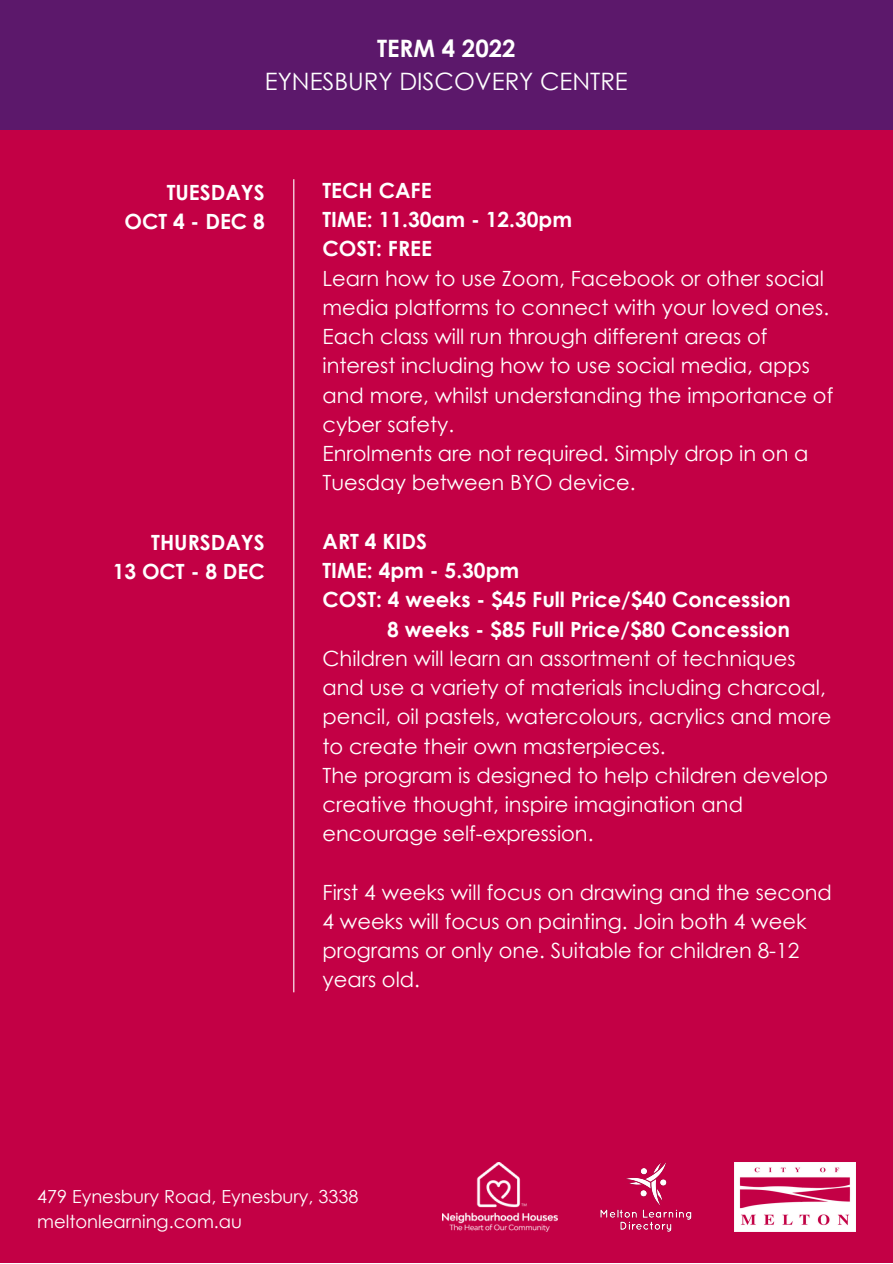
<style>
.page{position:relative;width:893px;height:1264px;background:#fff}
.page>*{position:absolute;margin:0;border:0;box-sizing:border-box;transform-origin:0 0}
.t1{font:24px "Century Gothic";color:#fff}
.t2{font:700 24px "Century Gothic";color:#fff}
.t3{font:21px/29.2px "Century Gothic";color:#fff}
.t4{font:700 21px/29.2px "Century Gothic";color:#fff;text-align:right}
.t5{font:18px/24.8px "Century Gothic";color:#fff}
</style>
<div class="page">
<div style="left:0;top:0;width:892px;height:1262px;background:#c30045"></div>
<div style="left:0;top:0;width:892px;height:129px;background:#5c186b"></div>
<img style="left:734px;top:1162px;width:121px;height:69px">
<img style="left:600px;top:1162px;width:92px;height:69px">
<hr style="left:293px;top:179px;width:1px;height:813px;background:#fff">
<img style="left:443px;top:1162px;width:114px;height:69px">
<p class="t2" style="left:377px;top:33px;width:140px">TERM 4 2022</p>
<p class="t1" style="left:265px;top:65px;width:364px">EYNESBURY DISCOVERY CENTRE</p>
<p class="t4" style="left:124px;top:177px;width:142px">TUESDAYS<br>OCT 4 - DEC 8</p>
<p class="t4" style="left:113px;top:527px;width:154px">THURSDAYS<br>13 OCT - 8 DEC</p>
<p class="t4" style="left:322px;top:175px;width:251px;text-align:left">TECH CAFE<br>TIME: 11.30am - 12.30pm<br>COST: FREE</p>
<p class="t3" style="left:322px;top:263px;width:512px">Learn how to use Zoom, Facebook or other social media platforms to connect with your loved ones.<br>Each class will run through different areas of interest including how to use social media, apps and more, whilst understanding the importance of cyber safety.<br>Enrolments are not required. Simply drop in on a Tuesday between BYO device.</p>
<p class="t4" style="left:322px;top:526px;width:106px">ART 4 KIDS</p>
<p class="t4" style="left:322px;top:555px;width:198px">TIME: 4pm - 5.30pm</p>
<p class="t4" style="left:322px;top:584px;width:470px">COST: 4 weeks - $45 Full Price/$40 Concession</p>
<p class="t4" style="left:387px;top:613px;width:404px">8 weeks - $85 Full Price/$80 Concession</p>
<p class="t3" style="left:322px;top:643px;width:510px">Children will learn an assortment of techniques and use a variety of materials including charcoal, pencil, oil pastels, watercolours, acrylics and more to create their own masterpieces.<br>The program is designed to help children develop creative thought, inspire imagination and encourage self-expression.</p>
<p class="t3" style="left:322px;top:876px;width:511px">First 4 weeks will focus on drawing and the second 4 weeks will focus on painting. Join both 4 week programs or only one. Suitable for children 8-12 years old.</p>
<p class="t5" style="left:37px;top:1183px;width:322px">479 Eynesbury Road, Eynesbury, 3338 meltonlearning.com.au</p>
</div>
